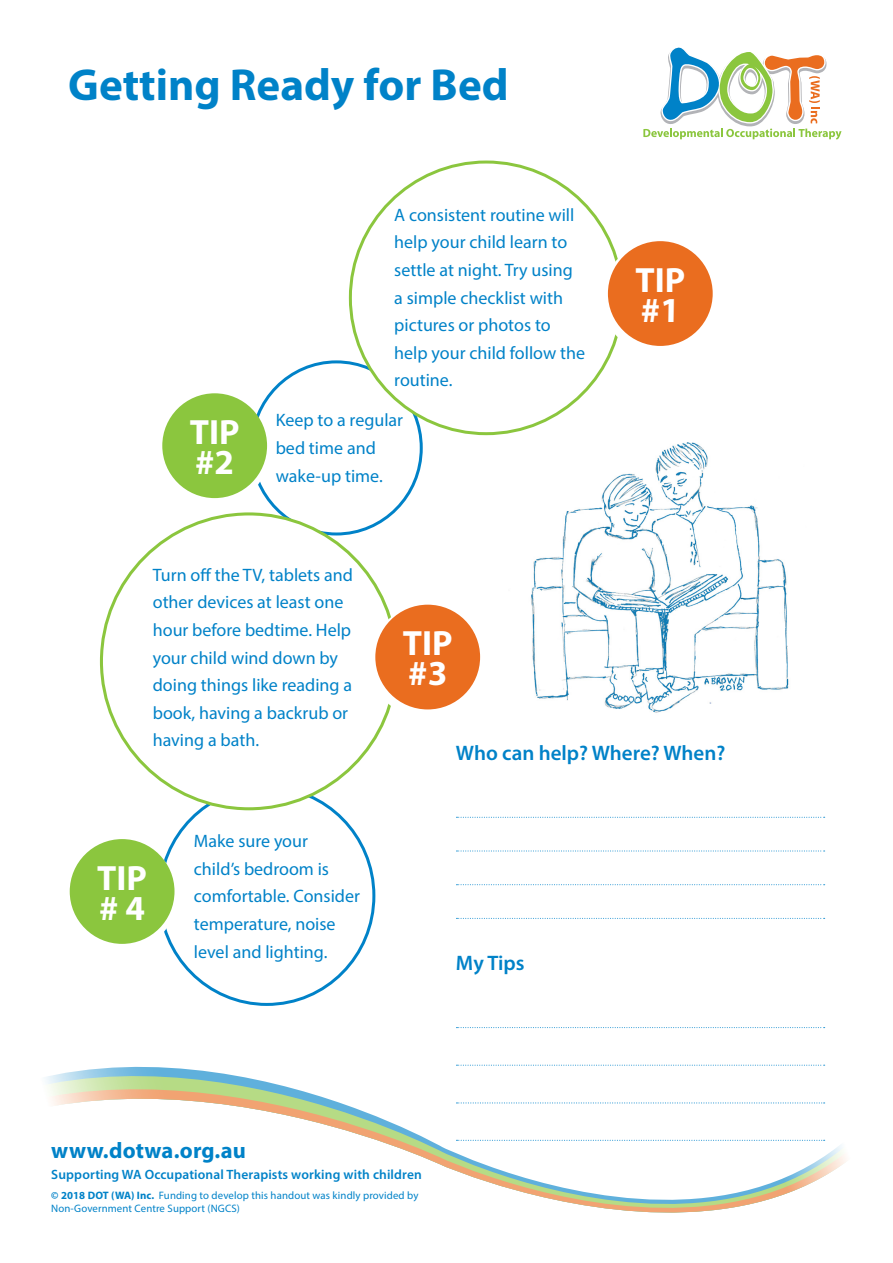
<style>
.page{position:relative;width:893px;height:1263px;background:#fff}
.page>*{position:absolute;margin:0;border:0;box-sizing:border-box;transform-origin:0 0}
.t1{font:700 45px "Myriad Pro";color:#0082c8}
.Tip{font:700 35.25px/30px "Myriad Pro";color:#fff}
.t2{font:700 22.5px "Myriad Pro";letter-spacing:.01em;color:#0082c8}
.Q{font:600 21px "Myriad Pro";color:#0082c8}
.B{font:18px/27.6px "Myriad Pro";color:#0082c8}
.t3{font:600 13.5px "Myriad Pro";letter-spacing:.01em;color:#0082c8}
.t4{font:10.8px/13.5px "Myriad Pro";letter-spacing:.01em;color:#0082c8}
.s1{font-weight:700}
</style>
<div class="page">
<svg style="left:45px;top:897px;width:802px;height:316px"></svg>
<svg style="left:643px;top:47px;width:198px;height:93px"></svg>
<div style="left:162px;top:393px;width:105px;height:105px;background:#8bc63e;border-radius:50%"></div>
<svg style="left:456px;top:817px;width:369px;height:1px"></svg>
<svg style="left:456px;top:850px;width:369px;height:1px"></svg>
<svg style="left:456px;top:884px;width:369px;height:1px"></svg>
<svg style="left:456px;top:918px;width:369px;height:1px"></svg>
<svg style="left:456px;top:1027px;width:369px;height:1px"></svg>
<svg style="left:456px;top:1065px;width:369px;height:1px"></svg>
<svg style="left:456px;top:1102px;width:369px;height:1px"></svg>
<svg style="left:456px;top:1140px;width:369px;height:1px"></svg>
<div style="left:160px;top:787px;width:214px;height:217px;background:#fff;border-radius:50%"></div>
<div style="left:64px;top:839px;width:113px;height:113px;background:#fff;border-radius:50%"></div>
<div style="left:70px;top:839px;width:104px;height:105px;background:#8bc63e;border-radius:50%"></div>
<div style="left:608px;top:241px;width:105px;height:105px;background:#ea6d1f;border-radius:50%"></div>
<div style="left:375px;top:605px;width:105px;height:104px;background:#ea6d1f;border-radius:50%"></div>
<img style="left:531px;top:443px;width:258px;height:270px">
<p class="t1" style="left:68px;top:56px;width:442px">Getting Ready for Bed</p>
<p class="Tip" style="left:190px;top:416px;width:51px">TIP #2</p>
<p class="B" style="left:394px;top:201px;width:192px">A consistent routine will help your child learn to settle at night. Try using a simple checklist with pictures or photos to help your child follow the routine.</p>
<p class="B" style="left:276px;top:406px;width:129px">Keep to a regular bed time and wake-up time.</p>
<p class="Tip" style="left:635px;top:264px;width:51px">TIP # 1</p>
<p class="B" style="left:153px;top:561px;width:202px">Turn off the TV, tablets and other devices at least one hour before bedtime. Help your child wind down by doing things like reading a book, having a backrub or having a bath.</p>
<p class="Tip" style="left:97px;top:862px;width:51px">TIP # 4</p>
<p class="B" style="left:194px;top:827px;width:168px">Make sure your<br>child’s bedroom is comfortable. Consider temperature, noise level and lighting.</p>
<p class="Tip" style="left:403px;top:627px;width:51px">TIP # 3</p>
<p class="Q" style="left:456px;top:739px;width:271px">Who can help? Where? When?</p>
<p class="Q" style="left:456px;top:950px;width:70px">My Tips</p>
<p class="t2" style="left:51px;top:1135px;width:196px">www.dotwa.org.au</p>
<p class="t3" style="left:51px;top:1166px;width:372px">Supporting WA Occupational Therapists working with children</p>
<p class="t4" style="left:51px;top:1188px;width:369px"><span class="s1">© 2018 DOT (WA) Inc.</span> Funding to develop this handout was kindly provided by<br>Non-Government Centre Support (NGCS)</p>
</div>
